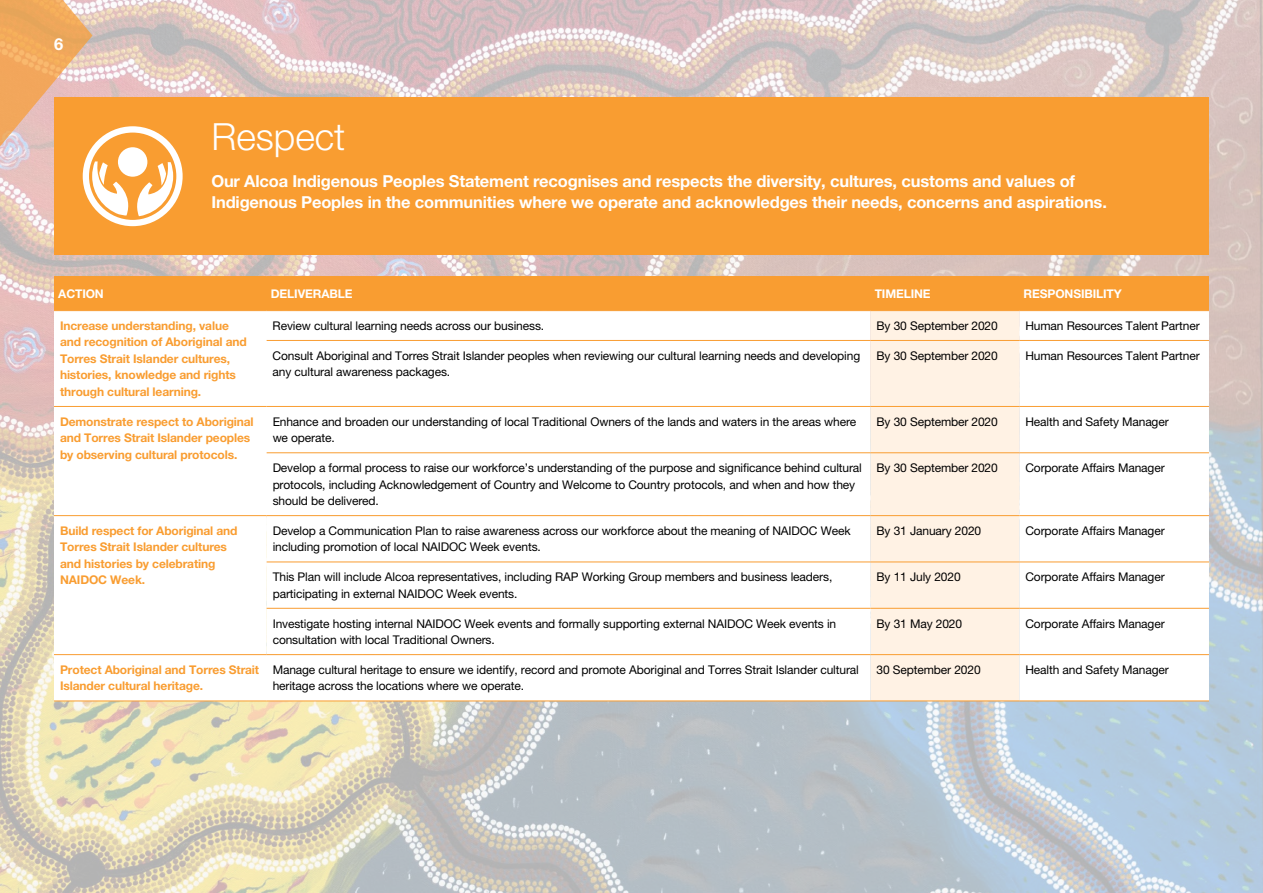
<style>
.page{position:relative;width:1263px;height:893px;background:#fff}
.page>*{position:absolute;margin:0;border:0;box-sizing:border-box;transform-origin:0 0}
.t1{font:300 37.5px "Helvetica Neue LT Pro";color:#fff}
.t2{font:700 16.5px/21px "Helvetica Neue LT Pro";letter-spacing:-.01em;color:#fff}
.t3{font:12px/16.5px "Helvetica Neue LT Pro";letter-spacing:-.01em;color:#000}
.t4{font:700 12px/16.5px "Helvetica Neue LT Pro";letter-spacing:-.01em;color:#f99d31}
.t5{font:700 12px "Helvetica Neue LT Pro";letter-spacing:-.01em;color:#fff}
</style>
<div class="page">
<img style="left:0;top:0;width:1263px;height:893px">
<div style="left:54px;top:98px;width:1155px;height:157px;background:#f99d31"></div>
<div style="left:54px;top:277px;width:1155px;height:33px;background:#f99d31"></div>
<svg style="left:54px;top:311px;width:1155px;height:390px"></svg>
<div style="left:870px;top:311px;width:149px;height:390px;background:#fff2e4"></div>
<svg style="left:267px;top:516px;width:603px;height:138px"></svg>
<hr style="left:54px;top:276px;width:213px;height:1px;background:#f99d31">
<hr style="left:267px;top:276px;width:603px;height:1px;background:#f99d31">
<hr style="left:870px;top:276px;width:149px;height:1px;background:#f99d31">
<hr style="left:1019px;top:276px;width:190px;height:1px;background:#f99d31">
<hr style="left:54px;top:310px;width:213px;height:1px;background:#f99d31">
<hr style="left:267px;top:310px;width:603px;height:1px;background:#f99d31">
<hr style="left:870px;top:310px;width:149px;height:1px;background:#f99d31">
<hr style="left:1019px;top:310px;width:190px;height:1px;background:#f99d31">
<hr style="left:267px;top:340px;width:603px;height:1px;background:#f99d31">
<hr style="left:870px;top:340px;width:149px;height:1px;background:#f99d31">
<hr style="left:1019px;top:340px;width:190px;height:1px;background:#f99d31">
<hr style="left:54px;top:406px;width:213px;height:1px;background:#f99d31">
<hr style="left:267px;top:406px;width:603px;height:1px;background:#f99d31">
<hr style="left:870px;top:406px;width:149px;height:1px;background:#f99d31">
<hr style="left:1019px;top:406px;width:190px;height:1px;background:#f99d31">
<hr style="left:267px;top:452px;width:603px;height:1px;background:#f99d31">
<hr style="left:870px;top:452px;width:149px;height:1px;background:#f99d31">
<hr style="left:1019px;top:452px;width:190px;height:1px;background:#f99d31">
<hr style="left:54px;top:515px;width:213px;height:1px;background:#f99d31">
<hr style="left:267px;top:515px;width:603px;height:1px;background:#f99d31">
<hr style="left:870px;top:515px;width:149px;height:1px;background:#f99d31">
<hr style="left:1019px;top:515px;width:190px;height:1px;background:#f99d31">
<hr style="left:267px;top:562px;width:603px;height:1px;background:#f99d31">
<hr style="left:870px;top:562px;width:149px;height:1px;background:#f99d31">
<hr style="left:1019px;top:562px;width:190px;height:1px;background:#f99d31">
<hr style="left:267px;top:608px;width:603px;height:1px;background:#f99d31">
<hr style="left:870px;top:608px;width:149px;height:1px;background:#f99d31">
<hr style="left:1019px;top:608px;width:190px;height:1px;background:#f99d31">
<hr style="left:54px;top:654px;width:213px;height:1px;background:#f99d31">
<hr style="left:267px;top:654px;width:603px;height:1px;background:#f99d31">
<hr style="left:870px;top:654px;width:149px;height:1px;background:#f99d31">
<hr style="left:1019px;top:654px;width:190px;height:1px;background:#f99d31">
<hr style="left:54px;top:701px;width:213px;height:1px;background:#f99d31">
<hr style="left:267px;top:701px;width:603px;height:1px;background:#f99d31">
<hr style="left:870px;top:701px;width:149px;height:1px;background:#f99d31">
<hr style="left:1019px;top:701px;width:190px;height:1px;background:#f99d31">
<svg style="left:0;top:0;width:183px;height:226px"></svg>
<h2 class="t2" style="left:54px;top:33px;width:11px">6</h2>
<h1 class="t1" style="left:211px;top:114px;width:136px">Respect</h1>
<h2 class="t2" style="left:211px;top:170px;width:897px">Our Alcoa Indigenous Peoples Statement recognises and respects the diversity, cultures, customs and values of<br>Indigenous Peoples in the communities where we operate and acknowledges their needs, concerns and aspirations.</h2>
<p class="t5" style="left:58px;top:286px;width:47px">ACTION</p>
<p class="t5" style="left:271px;top:286px;width:83px">DELIVERABLE</p>
<p class="t5" style="left:875px;top:286px;width:58px">TIMELINE</p>
<p class="t5" style="left:1023px;top:286px;width:100px">RESPONSIBILITY</p>
<p class="t4" style="left:60px;top:317px;width:188px">Increase understanding, value and recognition of Aboriginal and<br>Torres Strait Islander cultures, histories, knowledge and rights through cultural learning.</p>
<p class="t3" style="left:273px;top:317px;width:273px">Review cultural learning needs across our business.</p>
<p class="t3" style="left:876px;top:317px;width:123px">By 30 September 2020</p>
<p class="t3" style="left:1025px;top:317px;width:176px">Human Resources Talent Partner</p>
<p class="t3" style="left:273px;top:347px;width:589px">Consult Aboriginal and Torres Strait Islander peoples when reviewing our cultural learning needs and developing any cultural awareness packages.</p>
<p class="t3" style="left:876px;top:347px;width:123px">By 30 September 2020</p>
<p class="t3" style="left:1025px;top:347px;width:176px">Human Resources Talent Partner</p>
<p class="t4" style="left:60px;top:413px;width:195px">Demonstrate respect to Aboriginal and Torres Strait Islander peoples by observing cultural protocols.</p>
<p class="t3" style="left:273px;top:413px;width:585px">Enhance and broaden our understanding of local Traditional Owners of the lands and waters in the areas where we operate.</p>
<p class="t3" style="left:876px;top:413px;width:123px">By 30 September 2020</p>
<p class="t3" style="left:1025px;top:413px;width:145px">Health and Safety Manager</p>
<p class="t3" style="left:273px;top:459px;width:591px">Develop a formal process to raise our workforce’s understanding of the purpose and significance behind cultural protocols, including Acknowledgement of Country and Welcome to Country protocols, and when and how they should be delivered.</p>
<p class="t3" style="left:876px;top:459px;width:123px">By 30 September 2020</p>
<p class="t3" style="left:1025px;top:459px;width:141px">Corporate Affairs Manager</p>
<p class="t4" style="left:60px;top:522px;width:179px">Build respect for Aboriginal and<br>Torres Strait Islander cultures and histories by celebrating<br>NAIDOC Week.</p>
<p class="t3" style="left:273px;top:522px;width:579px">Develop a Communication Plan to raise awareness across our workforce about the meaning of NAIDOC Week including promotion of local NAIDOC Week events.</p>
<p class="t3" style="left:876px;top:522px;width:106px">By 31 January 2020</p>
<p class="t3" style="left:1025px;top:522px;width:141px">Corporate Affairs Manager</p>
<p class="t3" style="left:273px;top:568px;width:561px">This Plan will include Alcoa representatives, including RAP Working Group members and business leaders, participating in external NAIDOC Week events.</p>
<p class="t3" style="left:876px;top:568px;width:86px">By 11 July 2020</p>
<p class="t3" style="left:1025px;top:568px;width:141px">Corporate Affairs Manager</p>
<p class="t3" style="left:273px;top:615px;width:565px">Investigate hosting internal NAIDOC Week events and formally supporting external NAIDOC Week events in consultation with local Traditional Owners.</p>
<p class="t3" style="left:876px;top:615px;width:87px">By 31 May 2020</p>
<p class="t3" style="left:1025px;top:615px;width:141px">Corporate Affairs Manager</p>
<p class="t4" style="left:60px;top:661px;width:201px">Protect Aboriginal and Torres Strait<br>Islander cultural heritage.</p>
<p class="t3" style="left:273px;top:661px;width:588px">Manage cultural heritage to ensure we identify, record and promote Aboriginal and Torres Strait Islander cultural heritage across the locations where we operate.</p>
<p class="t3" style="left:876px;top:661px;width:106px">30 September 2020</p>
<p class="t3" style="left:1025px;top:661px;width:145px">Health and Safety Manager</p>
</div>
